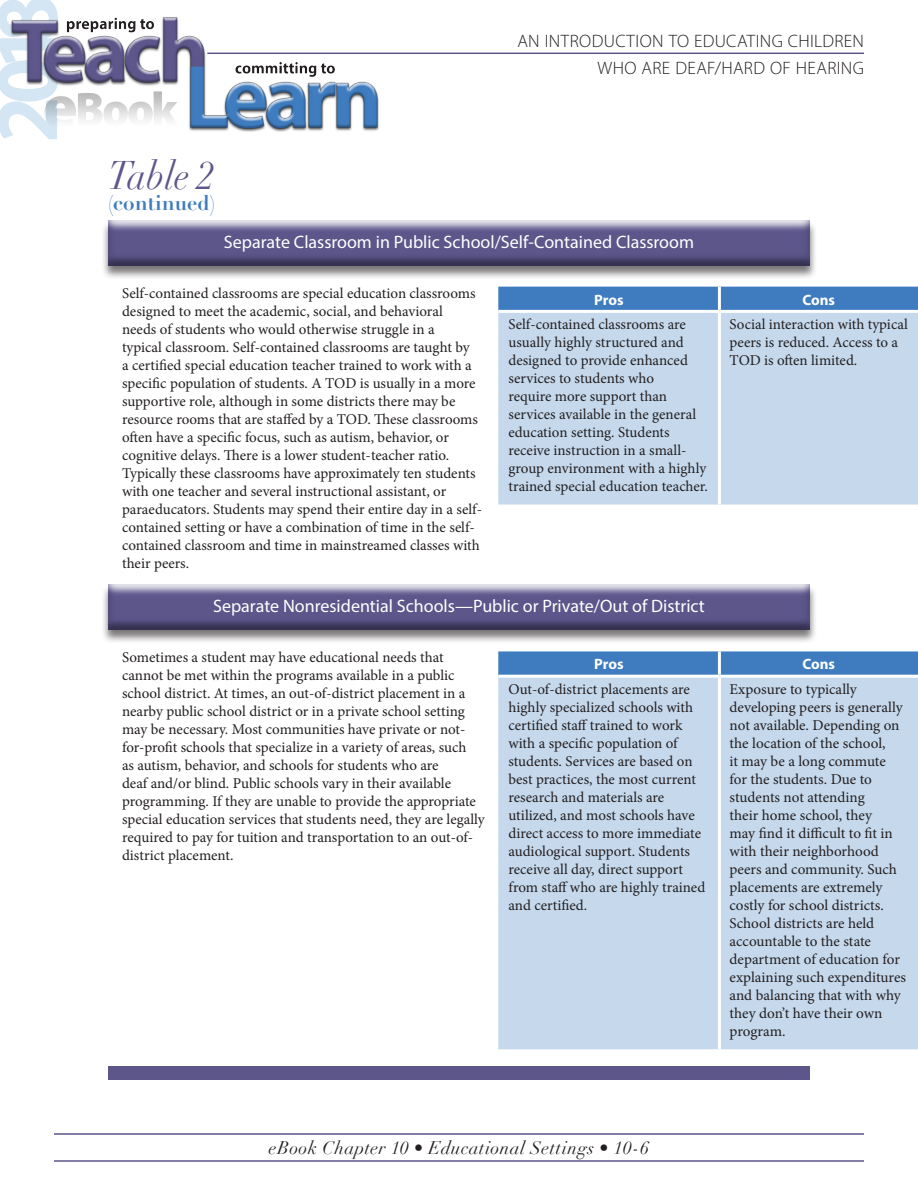
<style>
.page{position:relative;width:918px;height:1188px;background:#fff}
.page>*{position:absolute;margin:0;border:0;box-sizing:border-box;transform-origin:0 0}
.t1{font:italic 39px "Didot";color:#5c568b;scale:.9 1}
.t2{font:700 21px "Didot";color:#3e7cbf}
.t3{font:18px "Myriad Pro";color:#fff}
.t4{font:300 18px/27px "Myriad Pro";letter-spacing:.02em;color:#231f20;text-align:right}
.t5{font:italic 18px "Didot";letter-spacing:.025em;color:#231f20}
.t6{font:15px/18px "Minion Pro";color:#231f20}
.t7{font:700 15px "Myriad Pro";letter-spacing:-.005em;color:#fff}
</style>
<div class="page">
<hr style="left:54px;top:1133px;width:810px;height:2px;background:#5c568b">
<hr style="left:54px;top:1160px;width:810px;height:2px;background:#5c568b">
<hr style="left:207px;top:53px;width:657px;height:1px;background:#5c568b">
<img style="left:0;top:0;width:390px;height:140px">
<svg style="left:498px;top:651px;width:420px;height:24px;background:#4480c1"></svg>
<div style="left:498px;top:678px;width:420px;height:371px;background:#c5d8ec"></div>
<hr style="left:718px;top:651px;width:3px;height:24px;background:#fff">
<hr style="left:718px;top:678px;width:3px;height:371px;background:#fff">
<div style="left:101px;top:584px;width:716px;height:60px;background:#231f20;opacity:.6"></div>
<div style="left:98px;top:577px;width:712px;height:21px;background:#fff"></div>
<div style="left:98px;top:585px;width:712px;height:45px;background:#231f20;opacity:.5"></div>
<div style="left:498px;top:287px;width:420px;height:23px;background:#3e7cbf"></div>
<div style="left:498px;top:313px;width:420px;height:192px;background:#c5d8ec"></div>
<hr style="left:718px;top:287px;width:3px;height:23px;background:#fff">
<hr style="left:718px;top:313px;width:3px;height:192px;background:#fff">
<div style="left:101px;top:221px;width:716px;height:59px;background:#231f20;opacity:.6"></div>
<div style="left:98px;top:221px;width:712px;height:45px;background:#231f20;opacity:.5"></div>
<div style="left:108px;top:1067px;width:702px;height:13px;background:#5c568b"></div>
<p class="t4" style="left:517px;top:27px;width:348px">AN INTRODUCTION TO EDUCATING CHILDREN<br>WHO ARE DEAF/HARD OF HEARING</p>
<h1 class="t1" style="left:108px;top:152px;width:120px">Table 2</h1>
<h2 class="t2" style="left:108px;top:190px;width:109px">(continued)</h2>
<p class="t3" style="left:224px;top:231px;width:472px">Separate Classroom in Public School/Self-Contained Classroom</p>
<p class="t6" style="left:122px;top:284px;width:362px">Self-contained classrooms are special education classrooms designed to meet the academic, social, and behavioral<br>needs of students who would otherwise struggle in a<br>typical classroom. Self-contained classrooms are taught by<br>a certified special education teacher trained to work with a specific population of students. A TOD is usually in a more supportive role, although in some districts there may be resource rooms that are staffed by a TOD. These classrooms often have a specific focus, such as autism, behavior, or cognitive delays. There is a lower student-teacher ratio.<br>Typically these classrooms have approximately ten students with one teacher and several instructional assistant, or paraeducators. Students may spend their entire day in a self&shy;contained setting or have a combination of time in the self&shy;contained classroom and time in mainstreamed classes with their peers.</p>
<p class="t7" style="left:594px;top:290px;width:31px">Pros</p>
<p class="t7" style="left:802px;top:290px;width:34px">Cons</p>
<p class="t6" style="left:508px;top:315px;width:201px">Self-contained classrooms are usually highly structured and designed to provide enhanced services to students who<br>require more support than services available in the general education setting. Students receive instruction in a small&shy;group environment with a highly trained special education teacher.</p>
<p class="t6" style="left:730px;top:315px;width:180px">Social interaction with typical peers is reduced. Access to a<br>TOD is often limited.</p>
<p class="t3" style="left:213px;top:595px;width:493px">Separate Nonresidential Schools—Public or Private/Out of District</p>
<p class="t6" style="left:122px;top:648px;width:364px">Sometimes a student may have educational needs that cannot be met within the programs available in a public school district. At times, an out-of-district placement in a nearby public school district or in a private school setting may be necessary. Most communities have private or not&shy;for-profit schools that specialize in a variety of areas, such<br>as autism, behavior, and schools for students who are<br>deaf and/or blind. Public schools vary in their available programming. If they are unable to provide the appropriate special education services that students need, they are legally required to pay for tuition and transportation to an out-of&shy;district placement.</p>
<p class="t7" style="left:594px;top:655px;width:31px">Pros</p>
<p class="t7" style="left:802px;top:655px;width:34px">Cons</p>
<p class="t6" style="left:508px;top:680px;width:198px">Out-of-district placements are highly specialized schools with certified staff trained to work with a specific population of students. Services are based on best practices, the most current research and materials are utilized, and most schools have direct access to more immediate audiological support. Students receive all day, direct support from staff who are highly trained and certified.</p>
<p class="t6" style="left:730px;top:680px;width:178px">Exposure to typically developing peers is generally not available. Depending on the location of the school,<br>it may be a long commute for the students. Due to students not attending<br>their home school, they<br>may find it difficult to fit in with their neighborhood peers and community. Such placements are extremely costly for school districts.<br>School districts are held accountable to the state department of education for explaining such expenditures and balancing that with why they don’t have their own program.</p>
<p class="t5" style="left:269px;top:1137px;width:382px">eBook Chapter 10 • Educational Settings • 10-6</p>
</div>
